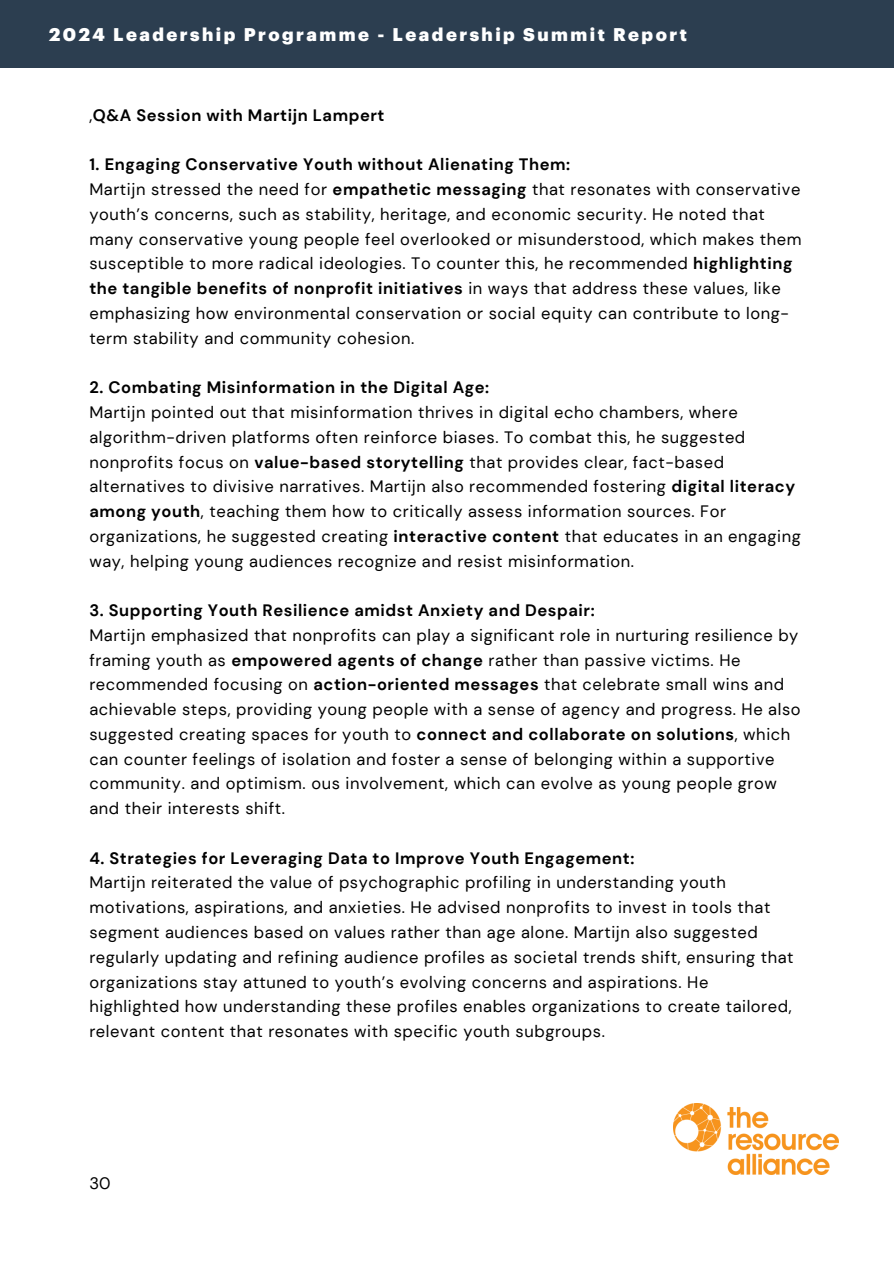
<style>
.page{position:relative;width:894px;height:1264px;background:#fff}
.page>*{position:absolute;margin:0;border:0;box-sizing:border-box;transform-origin:0 0}
.t1{font:900 18px "Graphik";letter-spacing:.135em;color:#fff}
.t2{font:16.5px/24.8px "DM Sans";letter-spacing:.035em;color:#000}
.t3{font:700 16.5px "DM Sans";letter-spacing:.035em;color:#000}
.s1{font-weight:400}
.s2{font-weight:700}
</style>
<div class="page">
<div style="left:0;top:0;width:893px;height:68px;background:#2c3e50"></div>
<img style="left:673px;top:1103px;width:165px;height:71px">
<p class="t1" style="left:49px;top:26px;width:639px">2024 Leadership Programme - Leadership Summit Report</p>
<h1 class="t3" style="left:89px;top:104px;width:296px"><span class="s1">,</span>Q&amp;A Session with Martijn Lampert</h1>
<p class="t3" style="left:89px;top:154px;width:482px">1. Engaging Conservative Youth without Alienating Them:</p>
<p class="t2" style="left:89px;top:177px;width:713px">Martijn stressed the need for <span class="s2">empathetic messaging</span> that resonates with conservative youth’s concerns, such as stability, heritage, and economic security. He noted that many conservative young people feel overlooked or misunderstood, which makes them susceptible to more radical ideologies. To counter this, he recommended <span class="s2">highlighting the tangible benefits of nonprofit initiatives</span> in ways that address these values, like emphasizing how environmental conservation or social equity can contribute to long&shy;term stability and community cohesion.</p>
<p class="t3" style="left:89px;top:377px;width:401px">2. Combating Misinformation in the Digital Age:</p>
<p class="t2" style="left:89px;top:400px;width:712px">Martijn pointed out that misinformation thrives in digital echo chambers, where algorithm-driven platforms often reinforce biases. To combat this, he suggested nonprofits focus on <span class="s2">value-based storytelling</span> that provides clear, fact-based alternatives to divisive narratives. Martijn also recommended fostering <span class="s2">digital literacy among youth</span>, teaching them how to critically assess information sources. For organizations, he suggested creating <span class="s2">interactive content</span> that educates in an engaging way, helping young audiences recognize and resist misinformation.</p>
<p class="t3" style="left:89px;top:599px;width:506px">3. Supporting Youth Resilience amidst Anxiety and Despair:</p>
<p class="t2" style="left:89px;top:623px;width:712px">Martijn emphasized that nonprofits can play a significant role in nurturing resilience by framing youth as <span class="s2">empowered agents of change</span> rather than passive victims. He recommended focusing on <span class="s2">action-oriented messages</span> that celebrate small wins and achievable steps, providing young people with a sense of agency and progress. He also suggested creating spaces for youth to <span class="s2">connect and collaborate on solutions</span>, which can counter feelings of isolation and foster a sense of belonging within a supportive community. and optimism. ous involvement, which can evolve as young people grow and their interests shift.</p>
<p class="t3" style="left:89px;top:847px;width:546px">4. Strategies for Leveraging Data to Improve Youth Engagement:</p>
<p class="t2" style="left:89px;top:870px;width:705px">Martijn reiterated the value of psychographic profiling in understanding youth motivations, aspirations, and anxieties. He advised nonprofits to invest in tools that segment audiences based on values rather than age alone. Martijn also suggested regularly updating and refining audience profiles as societal trends shift, ensuring that organizations stay attuned to youth’s evolving concerns and aspirations. He highlighted how understanding these profiles enables organizations to create tailored, relevant content that resonates with specific youth subgroups.</p>
<p class="t2" style="left:89px;top:1171px;width:23px">30</p>
</div>
